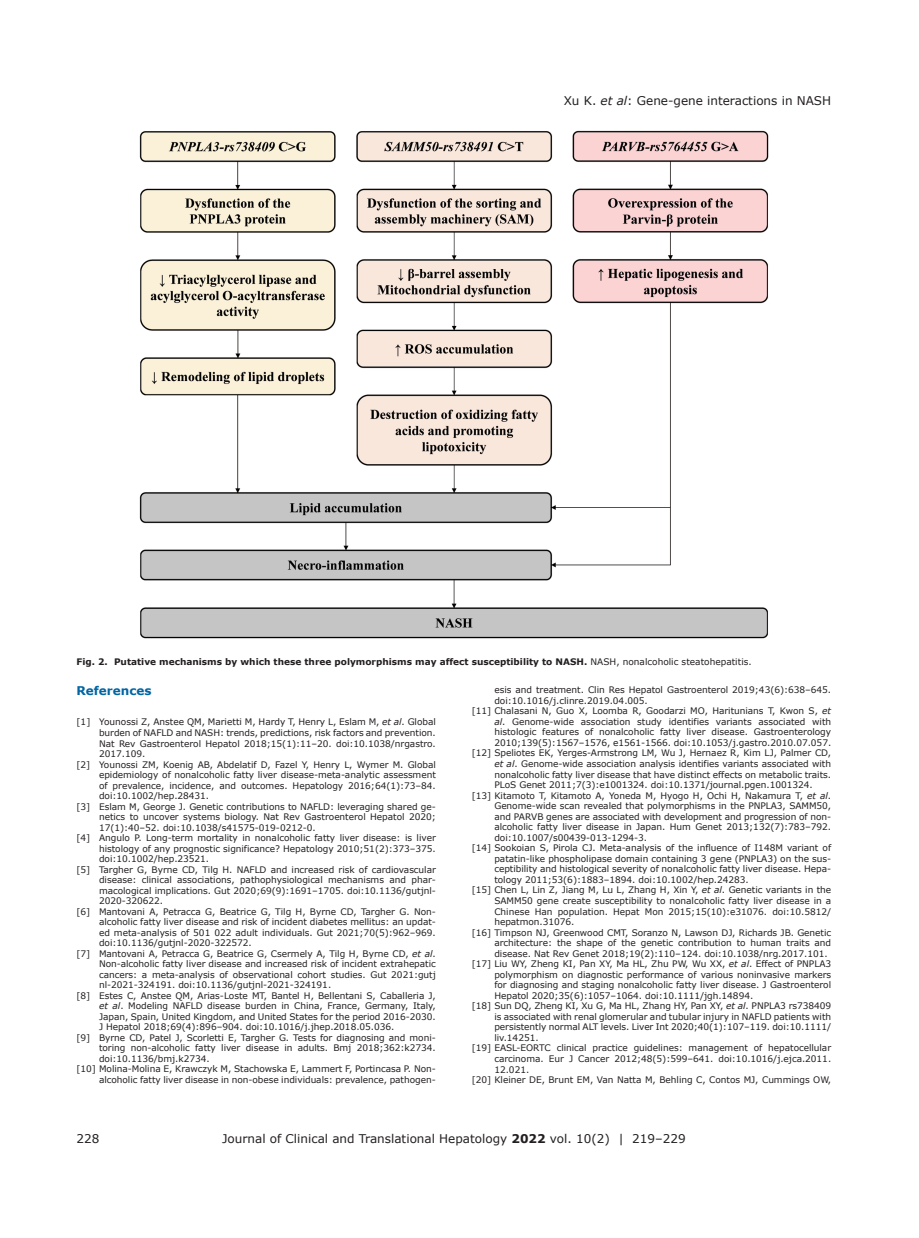
<style>
.page{position:relative;width:919px;height:1238px;background:#fff}
.page>*{position:absolute;margin:0;border:0;box-sizing:border-box;transform-origin:0 0}
.t1{font:12px "Verdana";color:#231f20}
.t2{font:700 12px "Verdana";color:#0065a4}
.t3{font:9px "Verdana";letter-spacing:-.005em;color:#231f20}
.t4{font:700 9px "Verdana";color:#231f20}
.s1{font-style:italic}
.s2{font-weight:400}
.s3{font-weight:700}
</style>
<div class="page">
<img style="left:139px;top:130px;width:630px;height:509px">
<h1 class="t1" style="left:563px;top:92px;width:269px">Xu K. <span class="s1">et al</span>: Gene-gene interactions in NASH</h1>
<p class="t4" style="left:76px;top:655px;width:676px">Fig. 2. Putative mechanisms by which these three polymorphisms may affect susceptibility to NASH. <span class="s2">NASH, nonalcoholic steatohepatitis.</span></p>
<h1 class="t2" style="left:76px;top:682px;width:76px">References</h1>
<p class="t3" style="left:76px;top:716px;width:361px">[1] Younossi Z, Anstee QM, Marietti M, Hardy T, Henry L, Eslam M, <span class="s1">et al</span>. Global</p>
<p class="t3" style="left:99px;top:726px;width:338px">burden of NAFLD and NASH: trends, predictions, risk factors and prevention.</p>
<p class="t3" style="left:99px;top:737px;width:338px">Nat Rev Gastroenterol Hepatol 2018;15(1):11–20. doi:10.1038/nrgastro.</p>
<p class="t3" style="left:99px;top:747px;width:48px">2017.109.</p>
<p class="t3" style="left:76px;top:758px;width:361px">[2] Younossi ZM, Koenig AB, Abdelatif D, Fazel Y, Henry L, Wymer M. Global</p>
<p class="t3" style="left:99px;top:768px;width:338px">epidemiology of nonalcoholic fatty liver disease-meta-analytic assessment</p>
<p class="t3" style="left:99px;top:779px;width:338px">of prevalence, incidence, and outcomes. Hepatology 2016;64(1):73–84.</p>
<p class="t3" style="left:99px;top:789px;width:112px">doi:10.1002/hep.28431.</p>
<p class="t3" style="left:76px;top:800px;width:361px">[3] Eslam M, George J. Genetic contributions to NAFLD: leveraging shared ge-</p>
<p class="t3" style="left:99px;top:810px;width:338px">netics to uncover systems biology. Nat Rev Gastroenterol Hepatol 2020;</p>
<p class="t3" style="left:99px;top:821px;width:218px">17(1):40–52. doi:10.1038/s41575-019-0212-0.</p>
<p class="t3" style="left:76px;top:831px;width:361px">[4] Angulo P. Long-term mortality in nonalcoholic fatty liver disease: is liver</p>
<p class="t3" style="left:99px;top:842px;width:338px">histology of any prognostic significance? Hepatology 2010;51(2):373–375.</p>
<p class="t3" style="left:99px;top:852px;width:112px">doi:10.1002/hep.23521.</p>
<p class="t3" style="left:76px;top:863px;width:361px">[5] Targher G, Byrne CD, Tilg H. NAFLD and increased risk of cardiovascular</p>
<p class="t3" style="left:99px;top:873px;width:338px">disease: clinical associations, pathophysiological mechanisms and phar-</p>
<p class="t3" style="left:99px;top:884px;width:338px">macological implications. Gut 2020;69(9):1691–1705. doi:10.1136/gutjnl-</p>
<p class="t3" style="left:99px;top:894px;width:66px">2020-320622.</p>
<p class="t3" style="left:76px;top:905px;width:361px">[6] Mantovani A, Petracca G, Beatrice G, Tilg H, Byrne CD, Targher G. Non-</p>
<p class="t3" style="left:99px;top:915px;width:338px">alcoholic fatty liver disease and risk of incident diabetes mellitus: an updat-</p>
<p class="t3" style="left:99px;top:926px;width:338px">ed meta-analysis of 501 022 adult individuals. Gut 2021;70(5):962–969.</p>
<p class="t3" style="left:99px;top:936px;width:154px">doi:10.1136/gutjnl-2020-322572.</p>
<p class="t3" style="left:76px;top:947px;width:361px">[7] Mantovani A, Petracca G, Beatrice G, Csermely A, Tilg H, Byrne CD, <span class="s1">et al</span>.</p>
<p class="t3" style="left:99px;top:957px;width:338px">Non-alcoholic fatty liver disease and increased risk of incident extrahepatic</p>
<p class="t3" style="left:99px;top:968px;width:338px">cancers: a meta-analysis of observational cohort studies. Gut 2021:gutj</p>
<p class="t3" style="left:99px;top:978px;width:234px">nl-2021-324191. doi:10.1136/gutjnl-2021-324191.</p>
<p class="t3" style="left:76px;top:989px;width:361px">[8] Estes C, Anstee QM, Arias-Loste MT, Bantel H, Bellentani S, Caballeria J,</p>
<p class="t3" style="left:99px;top:999px;width:338px"><span class="s1">et al</span>. Modeling NAFLD disease burden in China, France, Germany, Italy,</p>
<p class="t3" style="left:99px;top:1010px;width:338px">Japan, Spain, United Kingdom, and United States for the period 2016-2030.</p>
<p class="t3" style="left:99px;top:1020px;width:297px">J Hepatol 2018;69(4):896–904. doi:10.1016/j.jhep.2018.05.036.</p>
<p class="t3" style="left:76px;top:1031px;width:361px">[9] Byrne CD, Patel J, Scorletti E, Targher G. Tests for diagnosing and moni-</p>
<p class="t3" style="left:99px;top:1041px;width:338px">toring non-alcoholic fatty liver disease in adults. Bmj 2018;362:k2734.</p>
<p class="t3" style="left:99px;top:1052px;width:112px">doi:10.1136/bmj.k2734.</p>
<p class="t3" style="left:76px;top:1062px;width:361px">[10] Molina-Molina E, Krawczyk M, Stachowska E, Lammert F, Portincasa P. Non-</p>
<p class="t3" style="left:99px;top:1073px;width:338px">alcoholic fatty liver disease in non-obese individuals: prevalence, pathogen-</p>
<p class="t3" style="left:494px;top:683px;width:338px">esis and treatment. Clin Res Hepatol Gastroenterol 2019;43(6):638–645.</p>
<p class="t3" style="left:494px;top:694px;width:155px">doi:10.1016/j.clinre.2019.04.005.</p>
<p class="t3" style="left:472px;top:705px;width:361px">[11] Chalasani N, Guo X, Loomba R, Goodarzi MO, Haritunians T, Kwon S, <span class="s1">et</span></p>
<p class="t3" style="left:494px;top:715px;width:338px"><span class="s1">al</span>. Genome-wide association study identifies variants associated with</p>
<p class="t3" style="left:494px;top:726px;width:338px">histologic features of nonalcoholic fatty liver disease. Gastroenterology</p>
<p class="t3" style="left:494px;top:736px;width:338px">2010;139(5):1567–1576, e1561-1566. doi:10.1053/j.gastro.2010.07.057.</p>
<p class="t3" style="left:472px;top:747px;width:361px">[12] Speliotes EK, Yerges-Armstrong LM, Wu J, Hernaez R, Kim LJ, Palmer CD,</p>
<p class="t3" style="left:494px;top:757px;width:338px"><span class="s1">et al</span>. Genome-wide association analysis identifies variants associated with</p>
<p class="t3" style="left:494px;top:768px;width:338px">nonalcoholic fatty liver disease that have distinct effects on metabolic traits.</p>
<p class="t3" style="left:494px;top:778px;width:320px">PLoS Genet 2011;7(3):e1001324. doi:10.1371/journal.pgen.1001324.</p>
<p class="t3" style="left:472px;top:789px;width:361px">[13] Kitamoto T, Kitamoto A, Yoneda M, Hyogo H, Ochi H, Nakamura T, <span class="s1">et al</span>.</p>
<p class="t3" style="left:494px;top:799px;width:338px">Genome-wide scan revealed that polymorphisms in the PNPLA3, SAMM50,</p>
<p class="t3" style="left:494px;top:810px;width:338px">and PARVB genes are associated with development and progression of non-</p>
<p class="t3" style="left:494px;top:820px;width:338px">alcoholic fatty liver disease in Japan. Hum Genet 2013;132(7):783–792.</p>
<p class="t3" style="left:494px;top:831px;width:154px">doi:10.1007/s00439-013-1294-3.</p>
<p class="t3" style="left:472px;top:841px;width:361px">[14] Sookoian S, Pirola CJ. Meta-analysis of the influence of I148M variant of</p>
<p class="t3" style="left:494px;top:852px;width:338px">patatin-like phospholipase domain containing 3 gene (PNPLA3) on the sus-</p>
<p class="t3" style="left:494px;top:862px;width:338px">ceptibility and histological severity of nonalcoholic fatty liver disease. Hepa-</p>
<p class="t3" style="left:494px;top:873px;width:256px">tology 2011;53(6):1883–1894. doi:10.1002/hep.24283.</p>
<p class="t3" style="left:472px;top:884px;width:361px">[15] Chen L, Lin Z, Jiang M, Lu L, Zhang H, Xin Y, <span class="s1">et al</span>. Genetic variants in the</p>
<p class="t3" style="left:494px;top:894px;width:338px">SAMM50 gene create susceptibility to nonalcoholic fatty liver disease in a</p>
<p class="t3" style="left:494px;top:905px;width:338px">Chinese Han population. Hepat Mon 2015;15(10):e31076. doi:10.5812/</p>
<p class="t3" style="left:494px;top:915px;width:82px">hepatmon.31076.</p>
<p class="t3" style="left:472px;top:926px;width:361px">[16] Timpson NJ, Greenwood CMT, Soranzo N, Lawson DJ, Richards JB. Genetic</p>
<p class="t3" style="left:494px;top:936px;width:338px">architecture: the shape of the genetic contribution to human traits and</p>
<p class="t3" style="left:494px;top:947px;width:335px">disease. Nat Rev Genet 2018;19(2):110–124. doi:10.1038/nrg.2017.101.</p>
<p class="t3" style="left:472px;top:957px;width:361px">[17] Liu WY, Zheng KI, Pan XY, Ma HL, Zhu PW, Wu XX, <span class="s1">et al</span>. Effect of PNPLA3</p>
<p class="t3" style="left:494px;top:968px;width:338px">polymorphism on diagnostic performance of various noninvasive markers</p>
<p class="t3" style="left:494px;top:978px;width:338px">for diagnosing and staging nonalcoholic fatty liver disease. J Gastroenterol</p>
<p class="t3" style="left:494px;top:989px;width:260px">Hepatol 2020;35(6):1057–1064. doi:10.1111/jgh.14894.</p>
<p class="t3" style="left:472px;top:999px;width:361px">[18] Sun DQ, Zheng KI, Xu G, Ma HL, Zhang HY, Pan XY, <span class="s1">et al</span>. PNPLA3 rs738409</p>
<p class="t3" style="left:494px;top:1010px;width:338px">is associated with renal glomerular and tubular injury in NAFLD patients with</p>
<p class="t3" style="left:494px;top:1020px;width:338px">persistently normal ALT levels. Liver Int 2020;40(1):107–119. doi:10.1111/</p>
<p class="t3" style="left:494px;top:1031px;width:46px">liv.14251.</p>
<p class="t3" style="left:472px;top:1041px;width:361px">[19] EASL-EORTC clinical practice guidelines: management of hepatocellular</p>
<p class="t3" style="left:494px;top:1052px;width:338px">carcinoma. Eur J Cancer 2012;48(5):599–641. doi:10.1016/j.ejca.2011.</p>
<p class="t3" style="left:494px;top:1063px;width:36px">12.021.</p>
<p class="t3" style="left:472px;top:1073px;width:361px">[20] Kleiner DE, Brunt EM, Van Natta M, Behling C, Contos MJ, Cummings OW,</p>
<h1 class="t1" style="left:77px;top:1130px;width:24px">228</h1>
<h1 class="t1" style="left:222px;top:1130px;width:465px">Journal of Clinical and Translational Hepatology <span class="s3">2022</span> vol. 10(2) | 219–229</h1>
</div>
